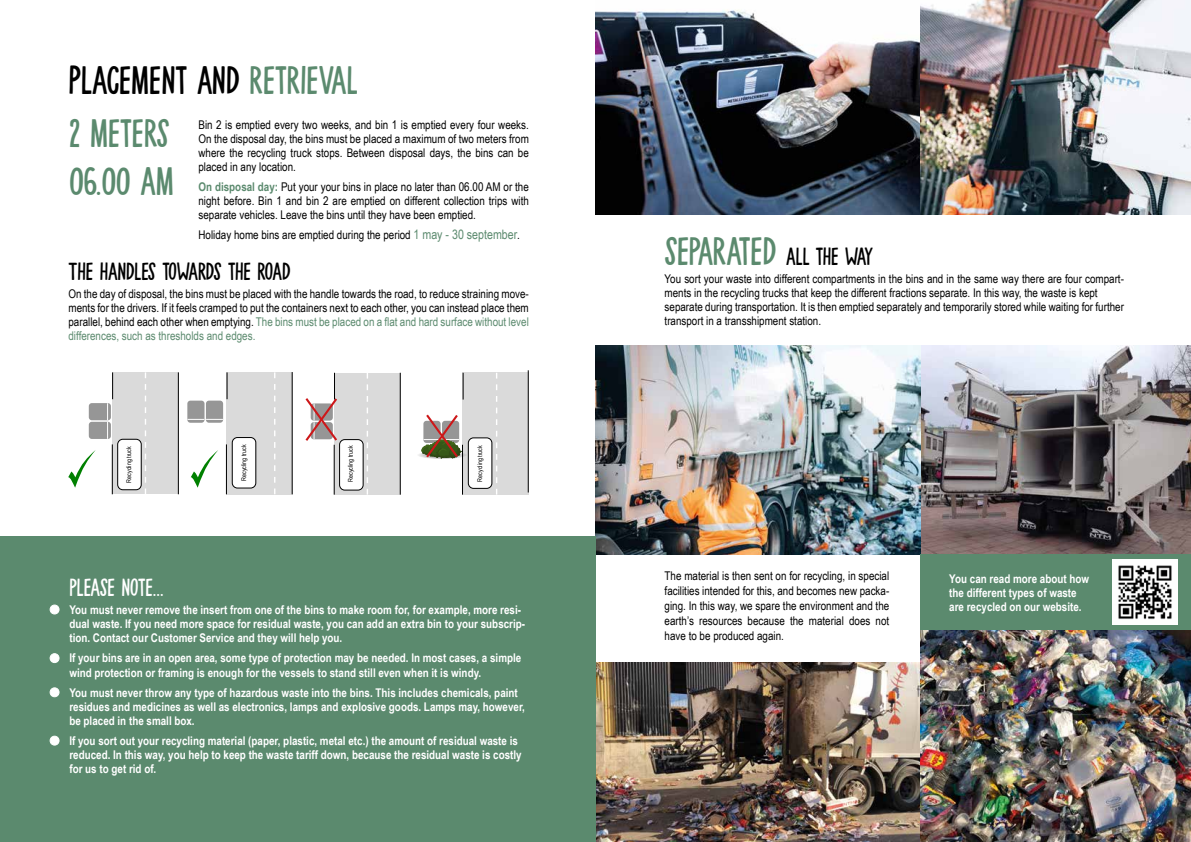
<style>
.page{position:relative;width:1191px;height:842px;background:#fff}
.page>*{position:absolute;margin:0;border:0;box-sizing:border-box;transform-origin:0 0}
.t1{font:40px/48px "Mulhouse DEMO";color:#5b8a6e}
.t2{font:40px "Mulhouse DEMO";color:#000}
.t3{font:25px "Mulhouse DEMO";letter-spacing:-.01em;color:#000}
.t4{font:25px "Mulhouse DEMO";letter-spacing:-.01em;color:#fff}
.t5{font:12px/14px "Arial Narrow";color:#000;text-align:justify}
.t6{font:700 12px/14px "Arial Narrow";color:#fff}
.t7{font:6.5px "Arial Narrow";color:#000}
.s1{color:#5b8a6e}
.s2{font-weight:700;color:#5b8a6e}
.s3{font-size:13px;color:#5b8a6e}
.s4{font-size:25px;color:#000}
</style>
<div class="page">
<div style="left:226px;top:372px;width:66px;height:122px;background:#dadada"></div>
<div style="left:112px;top:372px;width:67px;height:122px;background:#dadada"></div>
<div style="left:89px;top:403px;width:22px;height:17px;background:#969696;border-radius:3px"></div>
<div style="left:89px;top:422px;width:22px;height:17px;background:#969696;border-radius:3px"></div>
<svg style="left:107px;top:372px;width:6px;height:67px"></svg>
<div style="left:118px;top:439px;width:23px;height:51px;background:#fff;border-radius:5px"></div>
<div style="left:117px;top:439px;width:24px;height:51px;border:1px solid #000;border-radius:5px"></div>
<hr style="left:292px;top:372px;width:1px;height:122px;background:#000">
<svg style="left:227px;top:372px;width:1px;height:27px"></svg>
<div style="left:206px;top:401px;width:17px;height:22px;background:#969696;border-radius:3px"></div>
<div style="left:187px;top:401px;width:17px;height:22px;background:#969696;border-radius:3px"></div>
<svg style="left:187px;top:419px;width:36px;height:1px"></svg>
<div style="left:232px;top:437px;width:24px;height:51px;background:#fff;border-radius:5px"></div>
<div style="left:232px;top:437px;width:24px;height:51px;border:1px solid #000;border-radius:5px"></div>
<hr style="left:178px;top:372px;width:1px;height:122px;background:#000">
<svg style="left:145px;top:372px;width:1px;height:122px"></svg>
<svg style="left:274px;top:372px;width:1px;height:122px"></svg>
<hr style="left:112px;top:444px;width:1px;height:50px;background:#000">
<hr style="left:226px;top:444px;width:1px;height:50px;background:#000">
<div style="left:462px;top:372px;width:66px;height:123px;background:#dadada"></div>
<div style="left:334px;top:373px;width:66px;height:122px;background:#dadada"></div>
<div style="left:339px;top:440px;width:24px;height:50px;background:#fff;border-radius:5px"></div>
<div style="left:339px;top:439px;width:24px;height:51px;border:1px solid #000;border-radius:5px"></div>
<hr style="left:528px;top:370px;width:1px;height:122px;background:#000">
<svg style="left:463px;top:373px;width:1px;height:27px"></svg>
<div style="left:468px;top:438px;width:24px;height:50px;background:#fff;border-radius:5px"></div>
<div style="left:468px;top:438px;width:24px;height:51px;border:1px solid #000;border-radius:5px"></div>
<hr style="left:400px;top:373px;width:1px;height:122px;background:#000">
<svg style="left:367px;top:373px;width:1px;height:122px"></svg>
<svg style="left:496px;top:373px;width:1px;height:122px"></svg>
<hr style="left:334px;top:445px;width:1px;height:50px;background:#000">
<hr style="left:462px;top:445px;width:1px;height:50px;background:#000">
<svg style="left:305px;top:373px;width:32px;height:68px"></svg>
<svg style="left:418px;top:414px;width:48px;height:45px"></svg>
<svg style="left:68px;top:450px;width:28px;height:38px"></svg>
<svg style="left:191px;top:450px;width:27px;height:38px"></svg>
<img style="left:595px;top:345px;width:596px;height:209px">
<img style="left:595px;top:0;width:596px;height:215px">
<img style="left:596px;top:662px;width:324px;height:180px">
<img style="left:920px;top:630px;width:271px;height:212px">
<div style="left:920px;top:554px;width:271px;height:76px;background:#5b8a6e"></div>
<img style="left:1112px;top:560px;width:65px;height:65px">
<div style="left:0;top:536px;width:596px;height:306px;background:#5b8a6e"></div>
<div style="left:50px;top:605px;width:9px;height:9px;background:#fff;border-radius:50%"></div>
<div style="left:50px;top:604px;width:10px;height:10px;border:1px solid #fff;border-radius:50%"></div>
<div style="left:50px;top:654px;width:9px;height:9px;background:#fff;border-radius:50%"></div>
<div style="left:50px;top:653px;width:10px;height:10px;border:1px solid #fff;border-radius:50%"></div>
<div style="left:50px;top:688px;width:9px;height:9px;background:#fff;border-radius:50%"></div>
<div style="left:50px;top:687px;width:10px;height:10px;border:1px solid #fff;border-radius:50%"></div>
<div style="left:50px;top:736px;width:9px;height:9px;background:#fff;border-radius:50%"></div>
<div style="left:50px;top:736px;width:10px;height:10px;border:1px solid #fff;border-radius:50%"></div>
<h1 class="t2" style="left:68px;top:58px;width:291px">PLACEMENT AND <span class="s1">RETRIEVAL</span></h1>
<p class="t5" style="left:198px;top:117px;width:332px">Bin 2 is emptied every two weeks, and bin 1 is emptied every four weeks.<br>On the disposal day, the bins must be placed a maximum of two meters from where the recycling truck stops. Between disposal days, the bins can be placed in any location.</p>
<p class="t5" style="left:198px;top:179px;width:332px"><span class="s2">On disposal day:</span> Put your your bins in place no later than 06.00 AM or the night before. Bin 1 and bin 2 are emptied on different collection trips with separate vehicles. Leave the bins until they have been emptied.</p>
<p class="t5" style="left:198px;top:227px;width:323px">Holiday home bins are emptied during the period <span class="s3">1 may - 30 september</span>.</p>
<h2 class="t3" style="left:68px;top:257px;width:223px">THE HANDLES TOWARDS THE ROAD</h2>
<p class="t5" style="left:68px;top:286px;width:462px">On the day of disposal, the bins must be placed with the handle towards the road, to reduce straining move&shy;ments for the drivers. If it feels cramped to put the containers next to each other, you can instead place them parallel, behind each other when emptying. <span class="s1">The bins must be placed on a flat and hard surface without level differences, such as thresholds and edges.</span></p>
<h1 class="t1" style="left:69px;top:109px;width:106px">2 METERS<br>06.00 AM</h1>
<p class="t7" style="left:124px;top:483px;width:38px;rotate:-90deg">Recycling truck</p>
<p class="t7" style="left:239px;top:481px;width:38px;rotate:-90deg">Recycling truck</p>
<p class="t7" style="left:346px;top:482px;width:38px;rotate:-90deg">Recycling truck</p>
<p class="t7" style="left:475px;top:481px;width:38px;rotate:-90deg">Recycling truck</p>
<h2 class="t4" style="left:69px;top:574px;width:96px">PLEASE NOTE...</h2>
<p class="t6" style="left:69px;top:603px;width:457px">You must never remove the insert from one of the bins to make room for, for example, more resi&shy;dual waste. If you need more space for residual waste, you can add an extra bin to your subscrip&shy;tion. Contact our Customer Service and they will help you.</p>
<p class="t6" style="left:69px;top:651px;width:453px">If your bins are in an open area, some type of protection may be needed. In most cases, a simple wind protection or framing is enough for the vessels to stand still even when it is windy.</p>
<p class="t6" style="left:69px;top:685px;width:457px">You must never throw any type of hazardous waste into the bins. This includes chemicals, paint residues and medicines as well as electronics, lamps and explosive goods. Lamps may, however, be placed in the small box.</p>
<p class="t6" style="left:69px;top:733px;width:454px">If you sort out your recycling material (paper, plastic, metal etc.) the amount of residual waste is reduced. In this way, you help to keep the waste tariff down, because the residual waste is costly for us to get rid of.</p>
<h1 class="t1" style="left:664px;top:227px;width:210px">SEPARATED <span class="s4">ALL THE WAY</span></h1>
<p class="t5" style="left:664px;top:272px;width:461px;text-align:left">You sort your waste into different compartments in the bins and in the same way there are four compart&shy;ments in the recycling trucks that keep the different fractions separate. In this way, the waste is kept separate during transportation. It is then emptied separately and temporarily stored while waiting for further transport in a transshipment station.</p>
<p class="t5" style="left:664px;top:568px;width:226px;line-height:15px">The material is then sent on for recycling, in special facilities intended for this, and becomes new packa&shy;ging. In this way, we spare the environment and the earth’s resources because the material does not have to be produced again.</p>
<p class="t6" style="left:949px;top:571px;width:141px">You can read more about how the different types of waste are recycled on our website.</p>
</div>
